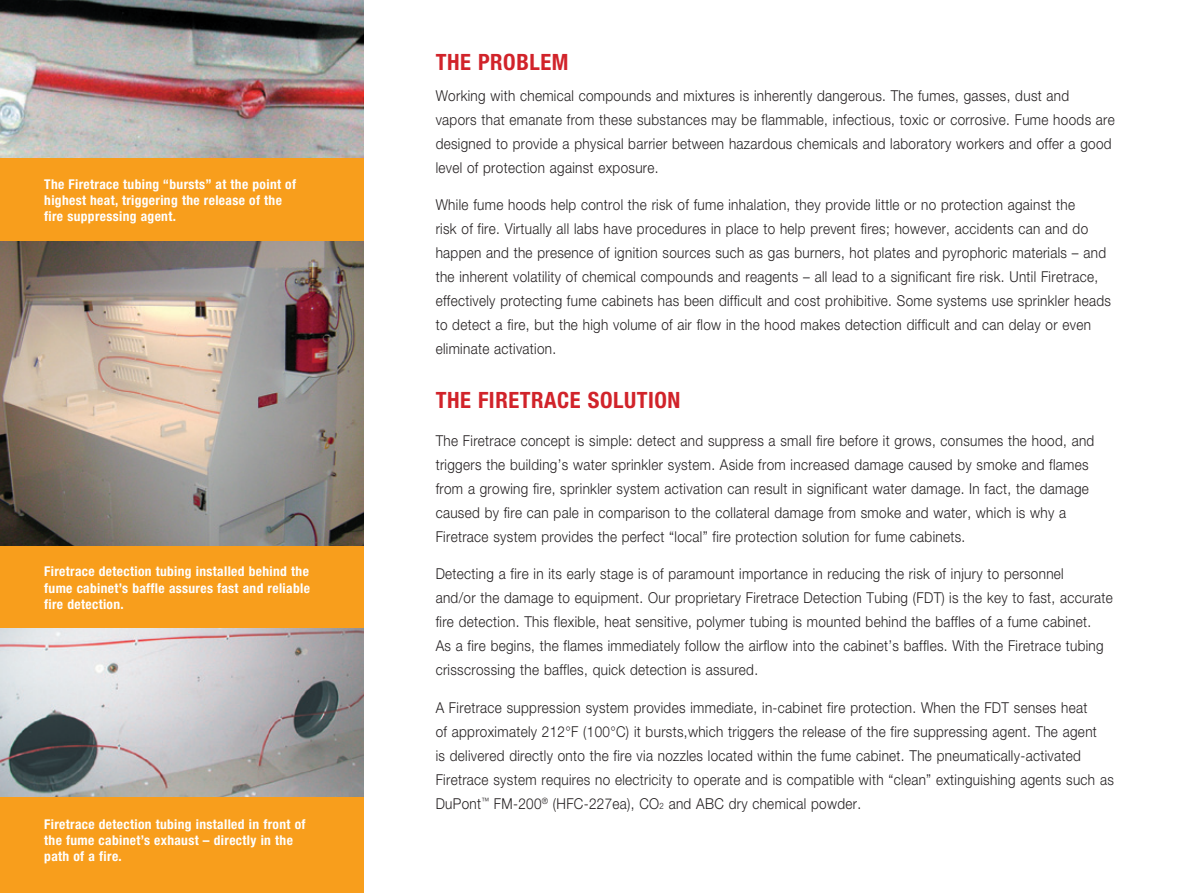
<style>
.page{position:relative;width:1188px;height:893px;background:#fff}
.page>*{position:absolute;margin:0;border:0;box-sizing:border-box;transform-origin:0 0}
.t1{font:700 condensed 22.5px "Helvetica Neue LT Std";letter-spacing:.025em;color:#d1232a}
.t2{font:300 15px/24px "Helvetica Neue LT Std";letter-spacing:.025em;color:#231f20;scale:.9 1}
.t3{font:700 condensed 13.5px/16.2px "Helvetica Neue LT Std";letter-spacing:.025em;color:#fff}
.s1{font-size:8.7px}
</style>
<div class="page">
<div style="left:0;top:156px;width:363px;height:86px;background:#f89e1c"></div>
<div style="left:0;top:791px;width:363px;height:102px;background:#f89e1c"></div>
<img style="left:0;top:0;width:363px;height:157px">
<img style="left:0;top:242px;width:363px;height:305px">
<img style="left:0;top:628px;width:363px;height:168px">
<div style="left:0;top:547px;width:363px;height:81px;background:#f89e1c"></div>
<p class="t3" style="left:44px;top:176px;width:253px">The Firetrace tubing “bursts” at the point of highest heat, triggering the release of the fire suppressing agent.</p>
<p class="t3" style="left:44px;top:563px;width:267px;text-align:justify">Firetrace detection tubing installed behind the fume cabinet’s baffle assures fast and reliable fire detection.</p>
<p class="t3" style="left:44px;top:815px;width:263px">Firetrace detection tubing installed in front of the fume cabinet’s exhaust – directly in the path of a fire.</p>
<h1 class="t1" style="left:436px;top:48px;width:119px">The problem</h1>
<p class="t2" style="left:436px;top:83px;width:756px">Working with chemical compounds and mixtures is inherently dangerous. The fumes, gasses, dust and<br>vapors that emanate from these substances may be flammable, infectious, toxic or corrosive. Fume hoods are designed to provide a physical barrier between hazardous chemicals and laboratory workers and offer a good level of protection against exposure.</p>
<p class="t2" style="left:436px;top:193px;width:752px">While fume hoods help control the risk of fume inhalation, they provide little or no protection against the<br>risk of fire. Virtually all labs have procedures in place to help prevent fires; however, accidents can and do happen and the presence of ignition sources such as gas burners, hot plates and pyrophoric materials – and the inherent volatility of chemical compounds and reagents – all lead to a significant fire risk. Until Firetrace, effectively protecting fume cabinets has been difficult and cost prohibitive. Some systems use sprinkler heads to detect a fire, but the high volume of air flow in the hood makes detection difficult and can delay or even eliminate activation.</p>
<h1 class="t1" style="left:436px;top:387px;width:122px">The Firetrace</h1>
<h1 class="t1" style="left:588px;top:387px;width:92px">solution</h1>
<p class="t2" style="left:436px;top:428px;width:733px">The Firetrace concept is simple: detect and suppress a small fire before it grows, consumes the hood, and triggers the building’s water sprinkler system. Aside from increased damage caused by smoke and flames from a growing fire, sprinkler system activation can result in significant water damage. In fact, the damage caused by fire can pale in comparison to the collateral damage from smoke and water, which is why a Firetrace system provides the perfect “local” fire protection solution for fume cabinets.</p>
<p class="t2" style="left:436px;top:562px;width:754px">Detecting a fire in its early stage is of paramount importance in reducing the risk of injury to personnel<br>and/or the damage to equipment. Our proprietary Firetrace Detection Tubing (FDT) is the key to fast, accurate fire detection. This flexible, heat sensitive, polymer tubing is mounted behind the baffles of a fume cabinet.<br>As a fire begins, the flames immediately follow the airflow into the cabinet’s baffles. With the Firetrace tubing crisscrossing the baffles, quick detection is assured.</p>
<p class="t2" style="left:436px;top:695px;width:755px">A Firetrace suppression system provides immediate, in-cabinet fire protection. When the FDT senses heat<br>of approximately 212°F (100°C) it bursts,which triggers the release of the fire suppressing agent. The agent<br>is delivered directly onto the fire via nozzles located within the fume cabinet. The pneumatically-activated Firetrace system requires no electricity to operate and is compatible with “clean” extinguishing agents such as DuPont<sup>™</sup> FM-200<sup>®</sup> (HFC-227ea), CO<span class="s1">2</span> and ABC dry chemical powder.</p>
</div>
